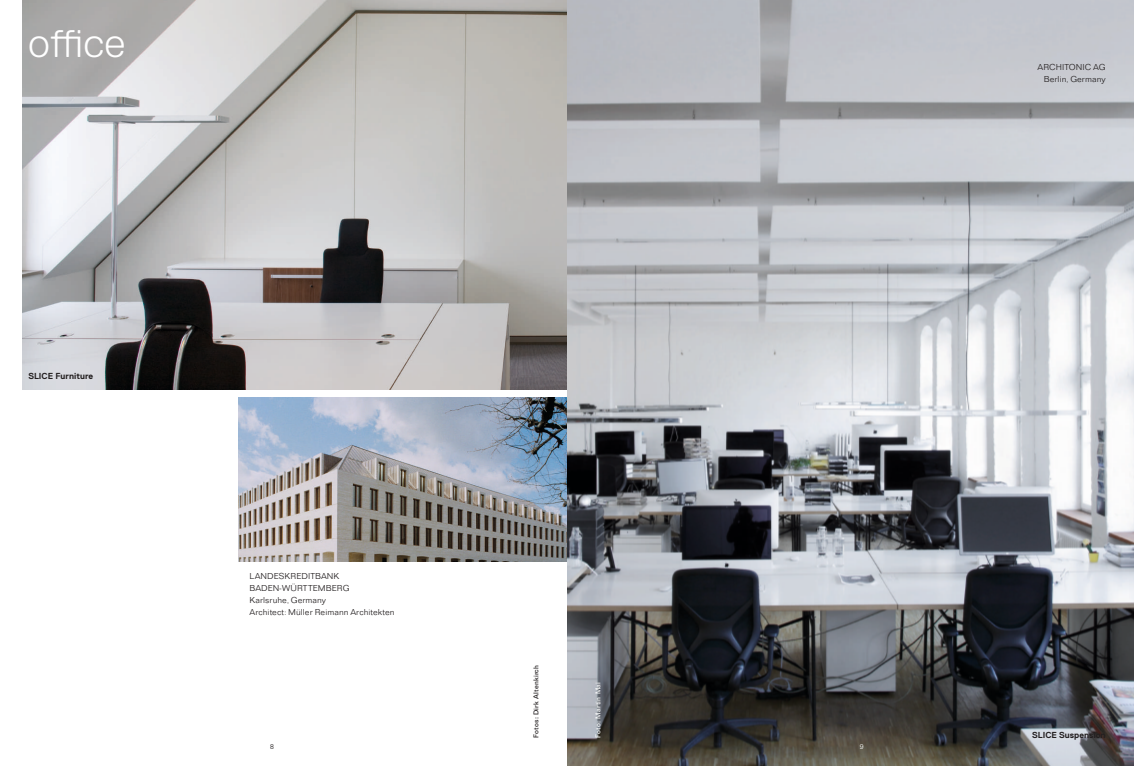
<style>
.page{position:relative;width:1134px;height:766px;background:#fff}
.page>*{position:absolute;margin:0;border:0;box-sizing:border-box;transform-origin:0 0}
.t1{font:300 40.7px "Replica Pro";color:#fff}
.t2{font:300 9px/12px "Folio";letter-spacing:.005em;color:#231f20;text-align:right}
.t3{font:700 8.7px "Replica Pro";color:#231f20}
.t4{font:300 7px "Folio BT";color:#231f20}
.t5{font:300 7px "Folio BT";color:#fff}
.t6{font:500 6.8px "Folio BT";letter-spacing:.025em;color:#231f20}
.t7{font:500 6.8px "Folio BT";letter-spacing:.025em;color:#fff}
</style>
<div class="page">
<img style="left:238px;top:397px;width:329px;height:164px">
<img style="left:23px;top:0;width:544px;height:389px">
<img style="left:567px;top:0;width:567px;height:765px">
<h1 class="t1" style="left:28px;top:21px;width:98px">office</h1>
<p class="t3" style="left:28px;top:371px;width:66px">SLICE Furniture</p>
<p class="t2" style="left:249px;top:570px;width:147px;text-align:left">LANDESKREDITBANK<br>BADEN-WÜRTTEMBERG<br>Karlsruhe, Germany<br>Architect: Müller Reimann Architekten</p>
<p class="t6" style="left:532px;top:737px;width:74px;rotate:-90deg">Fotos: Dirk Altenkirch</p>
<p class="t7" style="left:594px;top:737px;width:57px;rotate:-90deg">Foto: Martin Mai</p>
<p class="t4" style="left:270px;top:742px;width:5px">8</p>
<p class="t5" style="left:860px;top:742px;width:5px">9</p>
<p class="t2" style="left:1037px;top:61px;width:70px;line-height:12.3px">ARCHITONIC AG<br>Berlin, Germany</p>
<p class="t3" style="left:1032px;top:729px;width:75px">SLICE Suspension</p>
</div>
